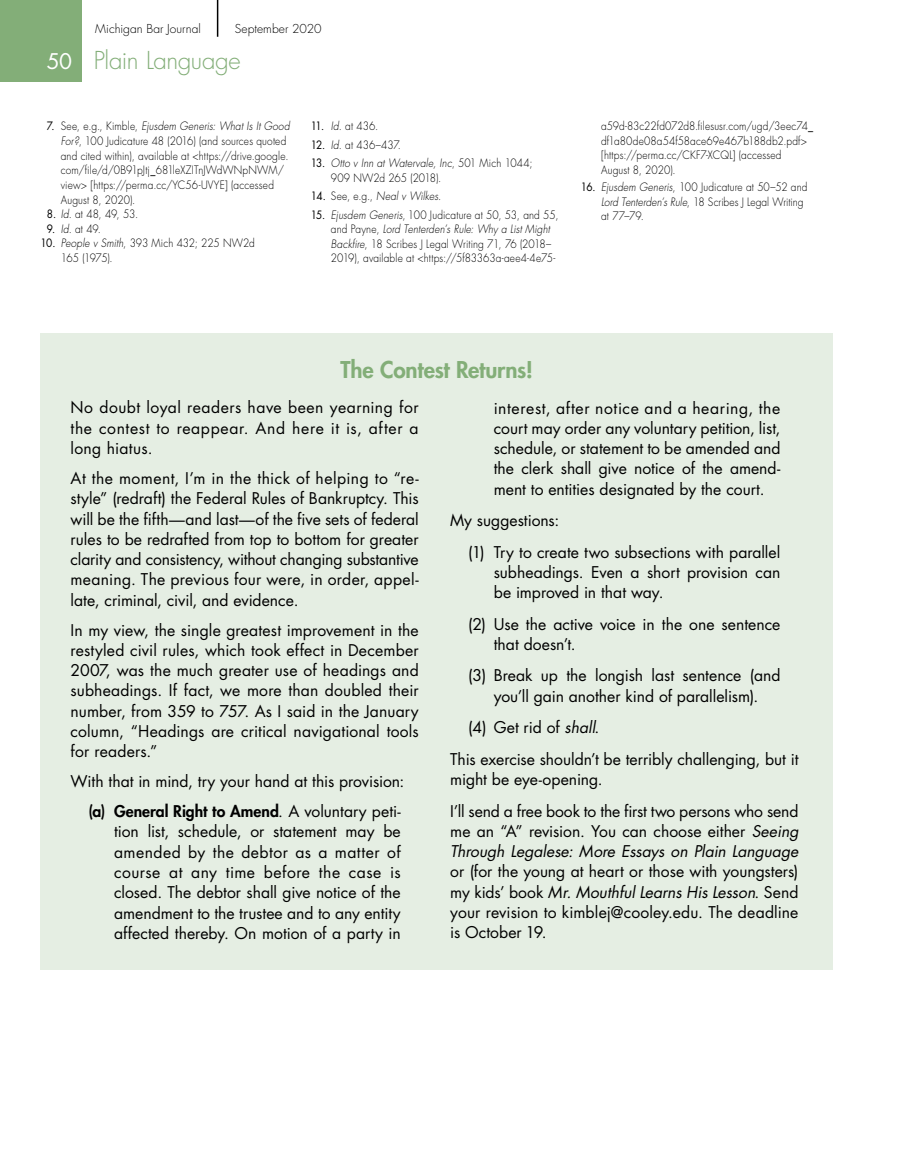
<style>
.page{position:relative;width:905px;height:1175px;background:#fff}
.page>*{position:absolute;margin:0;border:0;box-sizing:border-box;transform-origin:0 0}
.t1{font:300 24px "Futura";letter-spacing:-.02em;color:#83ae78}
.t2{font:800 22.5px "Futura";letter-spacing:-.01em;color:#83ae78}
.t3{font:15.75px/20.2px "Futura";color:#000;text-align:justify}
.t4{font:italic 15.75px/20.2px "Futura";color:#000}
.t5{font:300 12px "Futura";letter-spacing:.005em;color:#000}
.t6{font:300 11.25px/14.7px "Futura";letter-spacing:.01em;color:#000;scale:.9 1}
.t7{font:300 11.25px/14.7px "Futura";letter-spacing:-.01em;color:#000;scale:.9 1}
.t8{font:italic 300 11.25px "Futura";letter-spacing:.015em;color:#000;scale:.9 1}
.s1{font-weight:400;font-size:21px;color:#fff}
.s2{font-weight:400}
.s3{font-style:italic}
.s4{font-weight:400;font-style:normal}
.s5{font-style:normal}
.s6{font-weight:800}
</style>
<div class="page">
<div style="left:0;top:0;width:82px;height:82px;background:#83ae78"></div>
<hr style="left:217px;top:0;width:1px;height:37px;background:#000">
<div style="left:40px;top:333px;width:792px;height:636px;background:#e5eee3"></div>
<p class="t5" style="left:95px;top:21px;width:107px">Michigan Bar Journal</p>
<p class="t5" style="left:235px;top:21px;width:88px">September 2020</p>
<h1 class="t1" style="left:47px;top:45px;width:195px"><span class="s1">50</span> Plain Language</h1>
<p class="t6" style="left:61px;top:119px;width:256px;text-indent:-14px"><span class="s2">7.</span> See, e.g., Kimble, <span class="s3">Ejusdem Generis: What Is It Good For?</span>, 100 Judicature 48 (2016) (and sources quoted and cited within), available at &lt;https://drive.google. com/file/d/0B91pJtj_681leXZITnJWdWNpNWM/ view&gt; [https://perma.cc/YC56-UVYE] (accessed August 8, 2020).</p>
<p class="t6" style="left:47px;top:207px;width:103px"><span class="s2">8.</span> <span class="s3">Id</span>. at 48, 49, 53.</p>
<p class="t6" style="left:47px;top:221px;width:62px"><span class="s2">9.</span> <span class="s3">Id</span>. at 49.</p>
<p class="t7" style="left:61px;top:236px;width:217px;text-indent:-20px"><span class="s2">10.</span> <span class="s3">People v Smith</span>, 393 Mich 432; 225 NW2d<br>165 (1975).</p>
<p class="t6" style="left:311px;top:119px;width:77px"><span class="s2">11.</span> <span class="s3">Id</span>. at 436.</p>
<p class="t6" style="left:311px;top:137px;width:102px"><span class="s2">12.</span> <span class="s3">Id</span>. at 436–437.</p>
<p class="t6" style="left:331px;top:156px;width:225px;text-indent:-20px"><span class="s2">13.</span> <span class="s3">Otto v Inn at Watervale, Inc</span>, 501 Mich 1044;<br>909 NW2d 265 (2018).</p>
<p class="t8" style="left:311px;top:189px;width:147px"><span class="s4">14.</span> <span class="s5">See, e.g.,</span> Neal v Wilkes<span class="s5">.</span></p>
<p class="t6" style="left:331px;top:207px;width:254px;text-indent:-20px"><span class="s2">15.</span> <span class="s3">Ejusdem Generis</span>, 100 Judicature at 50, 53, and 55, and Payne, <span class="s3">Lord Tenterden’s Rule: Why a List Might Backfire</span>, 18 Scribes J Legal Writing 71, 76 (2018– 2019), available at &lt;https://5f83363a-aee4-4e75-</p>
<p class="t6" style="left:601px;top:119px;width:237px">a59d-83c22fd072d8.filesusr.com/ugd/3eec74_ df1a80de08a54f58ace69e467b188db2.pdf&gt; [https://perma.cc/CKF7-XCQL] (accessed<br>August 8, 2020).</p>
<p class="t6" style="left:601px;top:180px;width:231px;text-indent:-20px"><span class="s2">16.</span> <span class="s3">Ejusdem Generis</span>, 100 Judicature at 50–52 and<br><span class="s3">Lord Tenterden’s Rule</span>, 18 Scribes J Legal Writing at 77–79.</p>
<h2 class="t2" style="left:340px;top:355px;width:194px">The Contest Returns!</h2>
<p class="t3" style="left:70px;top:397px;width:350px">No doubt loyal readers have been yearning for the contest to reappear. And here it is, after a long hiatus.</p>
<p class="t3" style="left:70px;top:468px;width:350px">At the moment, I’m in the thick of helping to “re&shy;style” (redraft) the Federal Rules of Bankruptcy. This will be the fifth—and last—of the five sets of federal rules to be redrafted from top to bottom for greater clarity and consistency, without changing substantive meaning. The previous four were, in order, appel&shy;late, criminal, civil, and evidence.</p>
<p class="t3" style="left:70px;top:619px;width:350px">In my view, the single greatest improvement in the restyled civil rules, which took effect in December 2007, was the much greater use of headings and subheadings. If fact, we more than doubled their number, from 359 to 757. As I said in the January column, “Headings are critical navigational tools for readers.”</p>
<p class="t3" style="left:70px;top:766px;width:335px;line-height:30px;text-align:right">With that in mind, try your hand at this provision: <span class="s6">(a) General Right to Amend</span>. A voluntary peti-</p>
<p class="t3" style="left:114px;top:821px;width:288px">tion list, schedule, or statement may be amended by the debtor as a matter of course at any time before the case is closed. The debtor shall give notice of the amendment to the trustee and to any entity affected thereby. On motion of a party in</p>
<p class="t3" style="left:494px;top:397px;width:288px">interest, after notice and a hearing, the court may order any voluntary petition, list, schedule, or statement to be amended and the clerk shall give notice of the amend&shy;ment to entities designated by the court.</p>
<p class="t3" style="left:468px;top:504px;width:313px;line-height:31.5px;text-indent:-18px">My suggestions:<br>(1) Try to create two subsections with parallel</p>
<p class="t3" style="left:494px;top:562px;width:288px">subheadings. Even a short provision can be improved in that way.</p>
<p class="t3" style="left:494px;top:613px;width:288px;text-indent:-25px">(2) Use the active voice in the one sentence that doesn’t.</p>
<p class="t3" style="left:468px;top:665px;width:314px;text-align:center">(3) Break up the longish last sentence (and you’ll gain another kind of parallelism).</p>
<p class="t3" style="left:450px;top:711px;width:350px;line-height:31.5px;text-indent:18px">(4) Get rid of <span class="s3">shall</span>.<br>This exercise shouldn’t be terribly challenging, but it</p>
<p class="t3" style="left:450px;top:763px;width:349px;line-height:31.5px">might be eye-opening.<br>I’ll send a free book to the first two persons who send</p>
<p class="t4" style="left:450px;top:820px;width:350px"><span class="s5">me an “A” revision. You can choose either</span> Seeing<br>Through Legalese: More Essays on Plain Language</p>
<p class="t3" style="left:450px;top:861px;width:350px">or (for the young at heart or those with youngsters) my kids’ book <span class="s3">Mr. Mouthful Learns His Lesson</span>. Send your revision to kimblej@cooley.edu. The deadline is October 19.</p>
</div>
